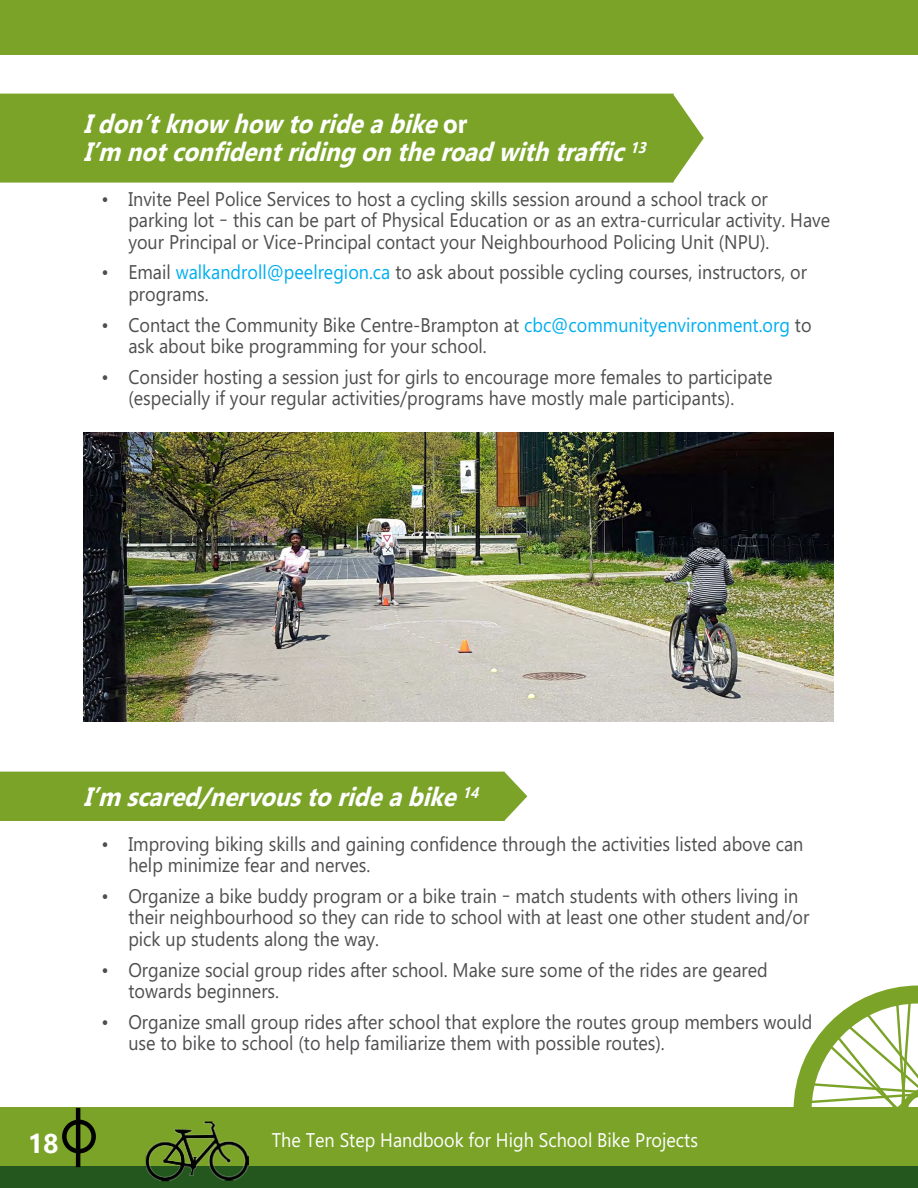
<style>
.page{position:relative;width:918px;height:1188px;background:#fff}
.page>*{position:absolute;margin:0;border:0;box-sizing:border-box;transform-origin:0 0}
.t1{font:700 27px "Gadugi";color:#fff}
.t2{font:italic 700 26.4px/28.8px "Gadugi";color:#fff;scale:.91 1}
.t3{font:19.8px/21.6px "Microsoft Phags Pa";color:#4e4e50;scale:.91 1}
.t4{font:19.8px "Microsoft Phags Pa";color:#fff;scale:.91 1}
.s1{font-style:normal}
.s2{color:#00aeef}
</style>
<div class="page">
<svg style="left:794px;top:986px;width:124px;height:121px"></svg>
<div style="left:0;top:1107px;width:918px;height:59px;background:#7aa328"></div>
<div style="left:0;top:1166px;width:918px;height:22px;background:#23571d"></div>
<img style="left:146px;top:1121px;width:103px;height:60px">
<hr style="left:76px;top:1108px;width:4px;height:59px;background:#000">
<div style="left:62px;top:1120px;width:34px;height:33px;border:4px solid #000;border-radius:50%"></div>
<div style="left:0;top:0;width:918px;height:55px;background:#7aa328"></div>
<div style="left:0;top:94px;width:704px;height:89px;background:#7aa328"></div>
<div style="left:0;top:772px;width:527px;height:49px;background:#7aa328"></div>
<img style="left:83px;top:432px;width:750px;height:290px">
<h2 class="t2" style="left:83px;top:109px;width:625px">Idon’tknow how torideabike<span class="s1">o r<br></span>I’m notconfidentridingontheroadwithtraffic<sup>13</sup></h2>
<p class="t3" style="left:128px;top:187px;width:773px;text-indent:-27px">• Invite Peel Police Services to host a cycling skills session around a school track or parking lot – this can be part of Physical Education or as an extra-curricular activity. Have your Principal or Vice-Principal contact your Neighbourhood Policing Unit (NPU).</p>
<p class="t3" style="left:128px;top:261px;width:747px;text-indent:-27px">• Email <span class="s2">walkandroll@peelregion.ca</span> to ask about possible cycling courses, instructors, or programs.</p>
<p class="t3" style="left:128px;top:313px;width:752px;text-indent:-27px">• Contact the Community Bike Centre-Brampton at <span class="s2">cbc@communityenvironment.org</span> to ask about bike programming for your school.</p>
<p class="t3" style="left:101px;top:365px;width:739px;text-align:center">• Consider hosting a session just for girls to encourage more females to participate (especially if your regular activities/programs have mostly male participants).</p>
<h2 class="t2" style="left:83px;top:783px;width:441px">I’m scared/nervoustorideabike<sup>14</sup></h2>
<p class="t3" style="left:128px;top:832px;width:743px;text-indent:-27px">• Improving biking skills and gaining confidence through the activities listed above can help minimize fear and nerves.</p>
<p class="t3" style="left:128px;top:884px;width:750px;text-indent:-27px">• Organize a bike buddy program or a bike train – match students with others living in their neighbourhood so they can ride to school with at least one other student and/or pick up students along the way.</p>
<p class="t3" style="left:128px;top:958px;width:704px;text-indent:-27px">• Organize social group rides after school. Make sure some of the rides are geared towards beginners.</p>
<p class="t3" style="left:128px;top:1010px;width:753px;text-indent:-27px">• Organize small group rides after school that explore the routes group members would use to bike to school (to help familiarize them with possible routes).</p>
<h1 class="t1" style="left:28px;top:1127px;width:33px">18</h1>
<p class="t4" style="left:272px;top:1126px;width:470px">The Ten Step Handbook for High School Bike Projects</p>
</div>
